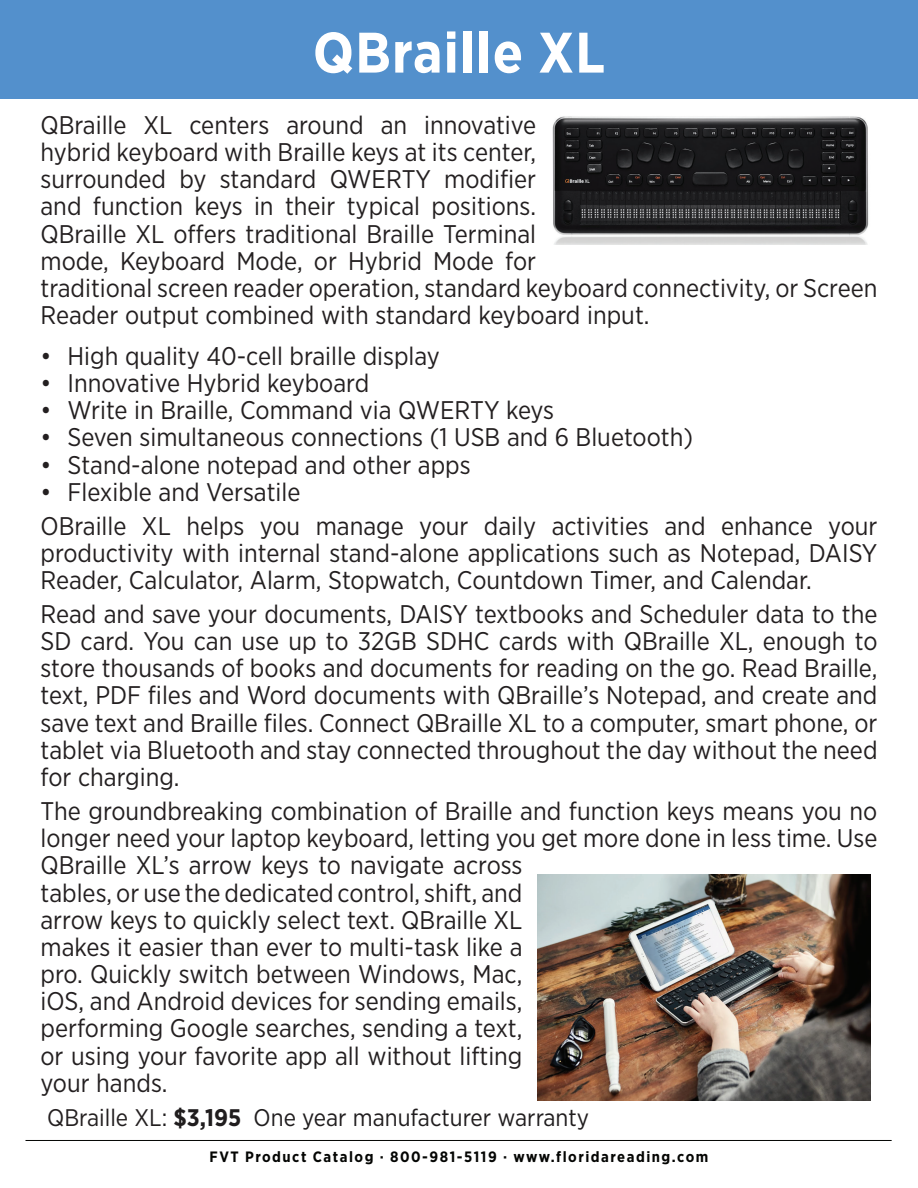
<style>
.page{position:relative;width:918px;height:1188px;background:#fff}
.page>*{position:absolute;margin:0;border:0;box-sizing:border-box;transform-origin:0 0}
.t1{font:700 57px "Gotham Narrow";letter-spacing:.02em;color:#fff}
.t2{font:25.5px/27.2px "Gotham Narrow";color:#231f20}
.t3{font:24px "Gotham Narrow";color:#201d1e}
.t4{font:700 15px "Gotham Narrow";letter-spacing:.1em;color:#040503}
.s1{color:#231f20}
.s2{font-weight:700}
</style>
<div class="page">
<hr style="left:26px;top:1140px;width:866px;height:1px;background:#040503">
<div style="left:0;top:0;width:918px;height:98px;background:#5390cc"></div>
<img style="left:537px;top:875px;width:334px;height:225px">
<img style="left:552px;top:116px;width:317px;height:128px">
<h1 class="t1" style="left:313px;top:16px;width:294px">QBraille XL</h1>
<p class="t2" style="left:40px;top:111px;width:839px">QBraille XL centers around an innovative<br>hybrid keyboard with Braille keys at its center,<br>surrounded by standard QWERTY modifier<br>and function keys in their typical positions.<br>QBraille XL offers traditional Braille Terminal<br>mode, Keyboard Mode, or Hybrid Mode for<br>traditional screen reader operation, standard keyboard connectivity, or Screen Reader output combined with standard keyboard input.</p>
<p class="t2" style="left:40px;top:342px;width:401px">• High quality 40-cell braille display</p>
<p class="t2" style="left:40px;top:369px;width:330px">• Innovative Hybrid keyboard</p>
<p class="t2" style="left:40px;top:396px;width:515px">• Write in Braille, Command via QWERTY keys</p>
<p class="t2" style="left:40px;top:423px;width:654px">• Seven simultaneous connections (1 USB and 6 Bluetooth)</p>
<p class="t2" style="left:40px;top:450px;width:432px">• Stand-alone notepad and other apps</p>
<p class="t2" style="left:40px;top:474px;width:839px;line-height:33.9px">• Flexible and Versatile<br>OBraille XL helps you manage your daily activities and enhance your</p>
<p class="t2" style="left:40px;top:539px;width:838px">productivity with internal stand-alone applications such as Notepad, DAISY<br>Reader, Calculator, Alarm, Stopwatch, Countdown Timer, and Calendar.</p>
<p class="t2" style="left:40px;top:600px;width:839px;text-align:justify">Read and save your documents, DAISY textbooks and Scheduler data to the SD card. You can use up to 32GB SDHC cards with QBraille XL, enough to store thousands of books and documents for reading on the go. Read Braille, text, PDF files and Word documents with QBraille’s Notepad, and create and save text and Braille files. Connect QBraille XL to a computer, smart phone, or tablet via Bluetooth and stay connected throughout the day without the need for charging.</p>
<p class="t2" style="left:40px;top:797px;width:839px">The groundbreaking combination of Braille and function keys means you no longer need your laptop keyboard, letting you get more done in less time. Use QBraille XL’s arrow keys to navigate across<br>tables, or use the dedicated control, shift, and<br>arrow keys to quickly select text. QBraille XL<br>makes it easier than ever to multi-task like a<br>pro. Quickly switch between Windows, Mac,<br>iOS, and Android devices for sending emails,<br>performing Google searches, sending a text,<br>or using your favorite app all without lifting<br>your hands.</p>
<p class="t3" style="left:47px;top:1103px;width:543px"><span class="s1">QBraille XL</span>: <span class="s2">$3,195</span> One year manufacturer warranty</p>
<p class="t4" style="left:210px;top:1148px;width:500px">FVT Product Catalog · 800-981-5119 · www.floridareading.com</p>
</div>
